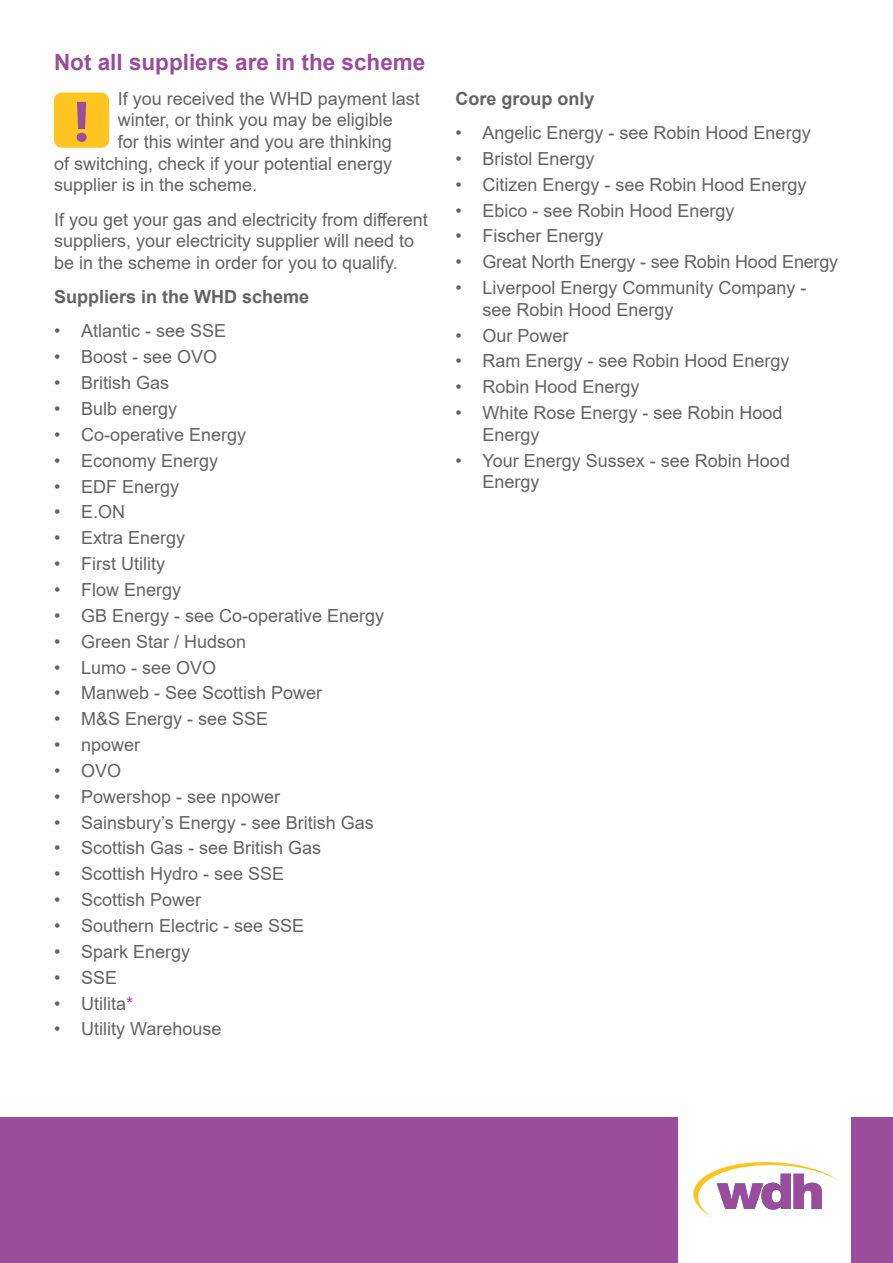
<style>
.page{position:relative;width:893px;height:1263px;background:#fff}
.page>*{position:absolute;margin:0;border:0;box-sizing:border-box;transform-origin:0 0}
.t1{font:700 56.1px "Lao UI";color:#9a4c9d}
.t2{font:700 22.5px "Arial";color:#9a4c9d}
.t3{font:18px/21.6px "Arial";color:#636366}
.t4{font:700 18px "Arial";color:#636366}
.s1{color:#9a4c9d}
</style>
<div class="page">
<div style="left:0;top:1117px;width:893px;height:146px;background:#9a4c9d"></div>
<div style="left:678px;top:1106px;width:172px;height:157px;background:#fff"></div>
<svg style="left:693px;top:1162px;width:146px;height:55px"></svg>
<div style="left:54px;top:92px;width:55px;height:56px;background:#fec422;border-radius:9px"></div>
<p class="t2" style="left:54px;top:47px;width:373px">Not all suppliers are in the scheme</p>
<p class="t3" style="left:118px;top:88px;width:304px">If you received the WHD payment last</p>
<p class="t3" style="left:118px;top:109px;width:277px">winter, or think you may be eligible</p>
<p class="t3" style="left:118px;top:131px;width:276px">for this winter and you are thinking</p>
<p class="t3" style="left:54px;top:152px;width:340px">of switching, check if your potential energy</p>
<p class="t3" style="left:54px;top:174px;width:205px">supplier is in the scheme.</p>
<p class="t3" style="left:54px;top:208px;width:375px">If you get your gas and electricity from different suppliers, your electricity supplier will need to be in the scheme in order for you to qualify.</p>
<p class="t4" style="left:54px;top:284px;width:257px">Suppliers in the WHD scheme</p>
<p class="t3" style="left:54px;top:320px;width:174px">• Atlantic - see SSE</p>
<p class="t3" style="left:54px;top:346px;width:165px">• Boost - see OVO</p>
<p class="t3" style="left:54px;top:372px;width:117px">• British Gas</p>
<p class="t3" style="left:54px;top:398px;width:125px">• Bulb energy</p>
<p class="t3" style="left:54px;top:424px;width:194px">• Co-operative Energy</p>
<p class="t3" style="left:54px;top:449px;width:166px">• Economy Energy</p>
<p class="t3" style="left:54px;top:475px;width:127px">• EDF Energy</p>
<p class="t3" style="left:54px;top:501px;width:73px">• E.ON</p>
<p class="t3" style="left:54px;top:527px;width:133px">• Extra Energy</p>
<p class="t3" style="left:54px;top:553px;width:112px">• First Utility</p>
<p class="t3" style="left:54px;top:579px;width:129px">• Flow Energy</p>
<p class="t3" style="left:54px;top:605px;width:332px">• GB Energy - see Co-operative Energy</p>
<p class="t3" style="left:54px;top:630px;width:194px">• Green Star / Hudson</p>
<p class="t3" style="left:54px;top:656px;width:164px">• Lumo - see OVO</p>
<p class="t3" style="left:54px;top:682px;width:270px">• Manweb - See Scottish Power</p>
<p class="t3" style="left:54px;top:708px;width:216px">• M&amp;S Energy - see SSE</p>
<p class="t3" style="left:54px;top:734px;width:88px">• npower</p>
<p class="t3" style="left:54px;top:760px;width:69px">• OVO</p>
<p class="t3" style="left:54px;top:785px;width:228px">• Powershop - see npower</p>
<p class="t3" style="left:54px;top:811px;width:321px">• Sainsbury’s Energy - see British Gas</p>
<p class="t3" style="left:54px;top:837px;width:269px">• Scottish Gas - see British Gas</p>
<p class="t3" style="left:54px;top:863px;width:232px">• Scottish Hydro - see SSE</p>
<p class="t3" style="left:54px;top:889px;width:149px">• Scottish Power</p>
<p class="t3" style="left:54px;top:915px;width:252px">• Southern Electric - see SSE</p>
<p class="t3" style="left:54px;top:941px;width:138px">• Spark Energy</p>
<p class="t3" style="left:54px;top:966px;width:65px">• SSE</p>
<p class="t3" style="left:54px;top:992px;width:81px">• Utilita<span class="s1">*</span></p>
<p class="t3" style="left:54px;top:1018px;width:169px">• Utility Warehouse</p>
<h1 class="t1" style="left:72px;top:84px;width:20px">!</h1>
<p class="t4" style="left:455px;top:86px;width:141px">Core group only</p>
<p class="t3" style="left:455px;top:122px;width:357px">• Angelic Energy - see Robin Hood Energy</p>
<p class="t3" style="left:455px;top:148px;width:141px">• Bristol Energy</p>
<p class="t3" style="left:455px;top:173px;width:353px">• Citizen Energy - see Robin Hood Energy</p>
<p class="t3" style="left:455px;top:199px;width:281px">• Ebico - see Robin Hood Energy</p>
<p class="t3" style="left:455px;top:225px;width:150px">• Fischer Energy</p>
<p class="t3" style="left:455px;top:251px;width:384px">• Great North Energy - see Robin Hood Energy</p>
<p class="t3" style="left:482px;top:277px;width:326px;text-indent:-27px">• Liverpool Energy Community Company - see Robin Hood Energy</p>
<p class="t3" style="left:455px;top:324px;width:115px">• Our Power</p>
<p class="t3" style="left:455px;top:350px;width:336px">• Ram Energy - see Robin Hood Energy</p>
<p class="t3" style="left:455px;top:376px;width:186px">• Robin Hood Energy</p>
<p class="t3" style="left:482px;top:402px;width:302px;text-indent:-27px">• White Rose Energy - see Robin Hood<br>Energy</p>
<p class="t3" style="left:482px;top:449px;width:309px;text-indent:-27px">• Your Energy Sussex - see Robin Hood<br>Energy</p>
</div>
